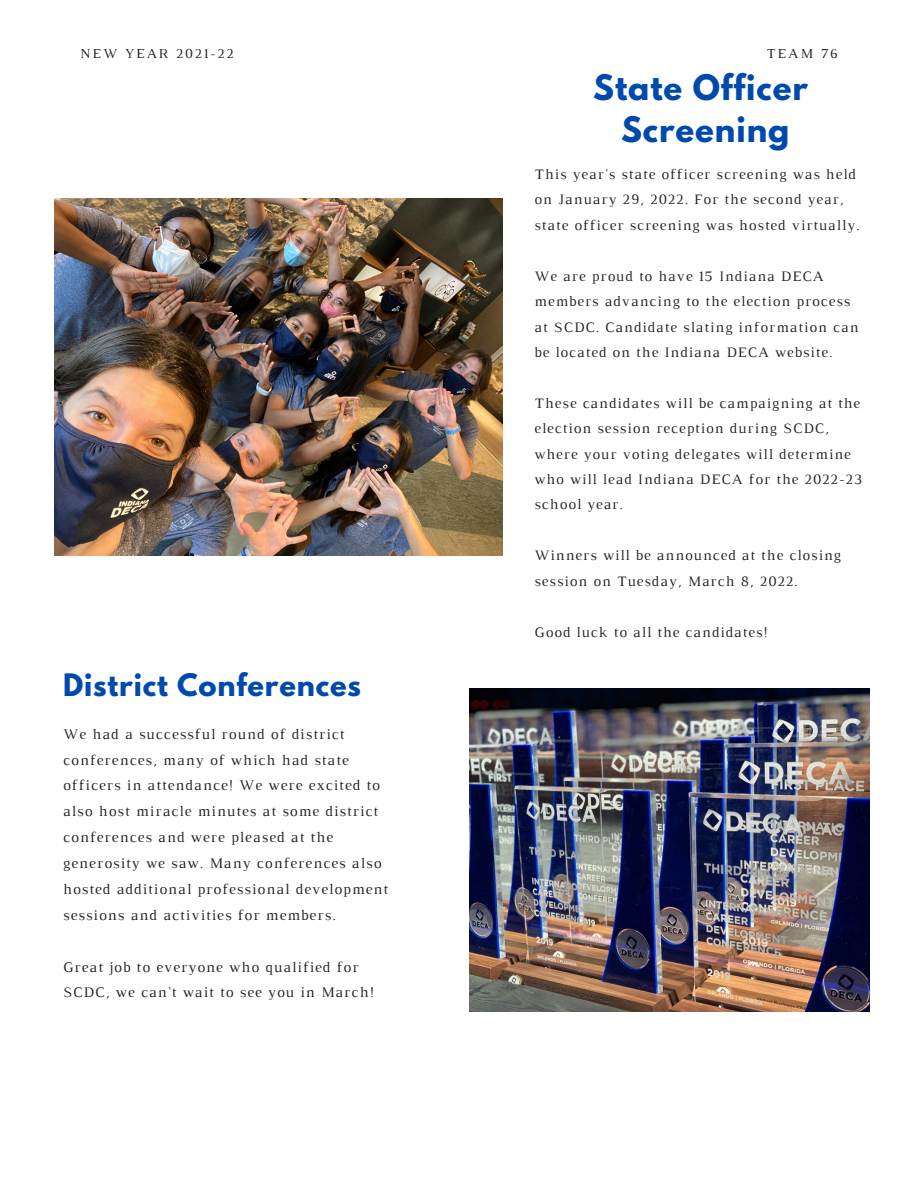
<style>
.page{position:relative;width:918px;height:1188px;background:#fff}
.page>*{position:absolute;margin:0;border:0;box-sizing:border-box;transform-origin:0 0}
.t1{font:700 31.2px "League Spartan";letter-spacing:.03em;color:#004aad}
.t2{font:700 27.45px "League Spartan";letter-spacing:.03em;color:#004aad}
.t3{font:15px/25.8px "Luthier";letter-spacing:.07em;color:#222}
.t4{font:14.7px/25.3px "Luthier";letter-spacing:.07em;color:#222}
.t5{font:13.95px "Luthier";letter-spacing:.14em;color:#222}
</style>
<div class="page">
<img style="left:54px;top:198px;width:449px;height:358px">
<img style="left:470px;top:689px;width:400px;height:322px">
<p class="t5" style="left:80px;top:49px;width:155px">NEW YEAR 2021-22</p>
<p class="t5" style="left:766px;top:49px;width:73px">TEAM 76</p>
<p class="t1" style="left:593px;top:72px;width:216px">State Officer</p>
<p class="t1" style="left:621px;top:114px;width:170px">Screening</p>
<p class="t4" style="left:535px;top:163px;width:326px">This year's state officer screening was held on January 29, 2022. For the second year, state officer screening was hosted virtually.</p>
<p class="t4" style="left:535px;top:264px;width:326px">We are proud to have 15 Indiana DECA members advancing to the election process at SCDC. Candidate slating information can be located on the Indiana DECA website.</p>
<p class="t2" style="left:63px;top:671px;width:299px">District Conferences</p>
<p class="t3" style="left:63px;top:722px;width:327px">We had a successful round of district conferences, many of which had state officers in attendance! We were excited to also host miracle minutes at some district conferences and were pleased at the generosity we saw. Many conferences also hosted additional professional development sessions and activities for members.</p>
<p class="t3" style="left:63px;top:955px;width:312px">Great job to everyone who qualified for<br>SCDC, we can't wait to see you in March!</p>
<p class="t4" style="left:535px;top:391px;width:329px">These candidates will be campaigning at the election session reception during SCDC, where your voting delegates will determine who will lead Indiana DECA for the 2022-23 school year.</p>
<p class="t4" style="left:535px;top:544px;width:308px">Winners will be announced at the closing session on Tuesday, March 8, 2022.</p>
<p class="t4" style="left:535px;top:620px;width:235px">Good luck to all the candidates!</p>
</div>
